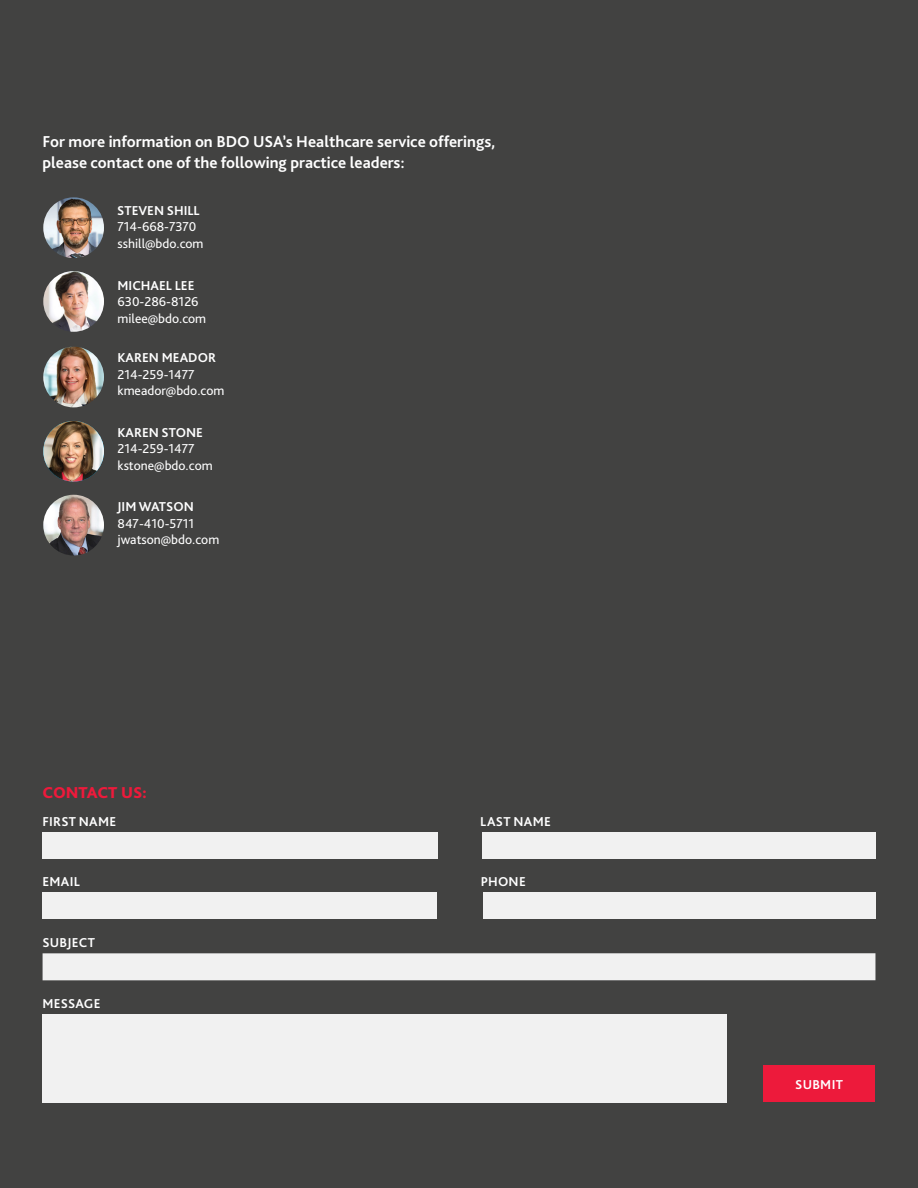
<style>
.page{position:relative;width:918px;height:1188px;background:#424241}
.page>*{position:absolute;margin:0;border:0;box-sizing:border-box;transform-origin:0 0}
.t1{font:700 16.5px/21px "Bliss Pro";color:#fff}
.t2{font:800 16.5px "Bliss Pro";letter-spacing:-.005em;color:#ed1a3b}
.t3{font:13.5px/16.5px "Bliss Pro";color:#fff}
.t4{font:700 13.5px "Bliss Pro";color:#fff}
.t5{font:700 13.5px "Bliss Pro";letter-spacing:.02em;color:#fff}
</style>
<div class="page">
<img style="left:43px;top:197px;width:61px;height:61px;border-radius:30px">
<img style="left:43px;top:271px;width:61px;height:61px;border-radius:30px">
<img style="left:43px;top:347px;width:61px;height:60px;border-radius:30px">
<img style="left:43px;top:421px;width:61px;height:61px;border-radius:30px">
<img style="left:43px;top:495px;width:61px;height:60px;border-radius:30px">
<div style="left:43px;top:832px;width:395px;height:27px;background:#f1f1f1"></div>
<div style="left:482px;top:832px;width:393px;height:27px;background:#f1f1f1"></div>
<div style="left:43px;top:892px;width:394px;height:27px;background:#f1f1f1"></div>
<div style="left:483px;top:892px;width:392px;height:27px;background:#f1f1f1"></div>
<div style="left:43px;top:953px;width:832px;height:27px;background:#f1f1f1"></div>
<div style="left:43px;top:1014px;width:684px;height:88px;background:#f1f1f1"></div>
<div style="left:763px;top:1065px;width:112px;height:37px;background:#ed1a3b"></div>
<p class="t1" style="left:43px;top:131px;width:455px">For more information on BDO USA’s Healthcare service offerings, please contact one of the following practice leaders:</p>
<p class="t4" style="left:117px;top:202px;width:84px">STEVEN SHILL</p>
<p class="t3" style="left:118px;top:218px;width:88px">714-668-7370 sshill@bdo.com</p>
<p class="t4" style="left:118px;top:277px;width:78px">MICHAEL LEE</p>
<p class="t3" style="left:118px;top:293px;width:90px">630-286-8126 milee@bdo.com</p>
<p class="t4" style="left:118px;top:350px;width:100px">KAREN MEADOR</p>
<p class="t3" style="left:118px;top:366px;width:108px">214-259-1477 kmeador@bdo.com</p>
<p class="t4" style="left:118px;top:424px;width:87px">KAREN STONE</p>
<p class="t3" style="left:118px;top:440px;width:97px">214-259-1477 kstone@bdo.com</p>
<p class="t4" style="left:117px;top:498px;width:78px">JIM WATSON</p>
<p class="t3" style="left:118px;top:515px;width:103px">847-410-5711 jwatson@bdo.com</p>
<p class="t2" style="left:43px;top:782px;width:106px">CONTACT US:</p>
<p class="t5" style="left:43px;top:813px;width:75px">FIRST NAME</p>
<p class="t5" style="left:480px;top:813px;width:72px">LAST NAME</p>
<p class="t4" style="left:43px;top:873px;width:39px">EMAIL</p>
<p class="t4" style="left:481px;top:873px;width:47px">PHONE</p>
<p class="t5" style="left:43px;top:934px;width:54px">SUBJECT</p>
<p class="t4" style="left:43px;top:995px;width:59px">MESSAGE</p>
<p class="t4" style="left:795px;top:1076px;width:49px">SUBMIT</p>
</div>
